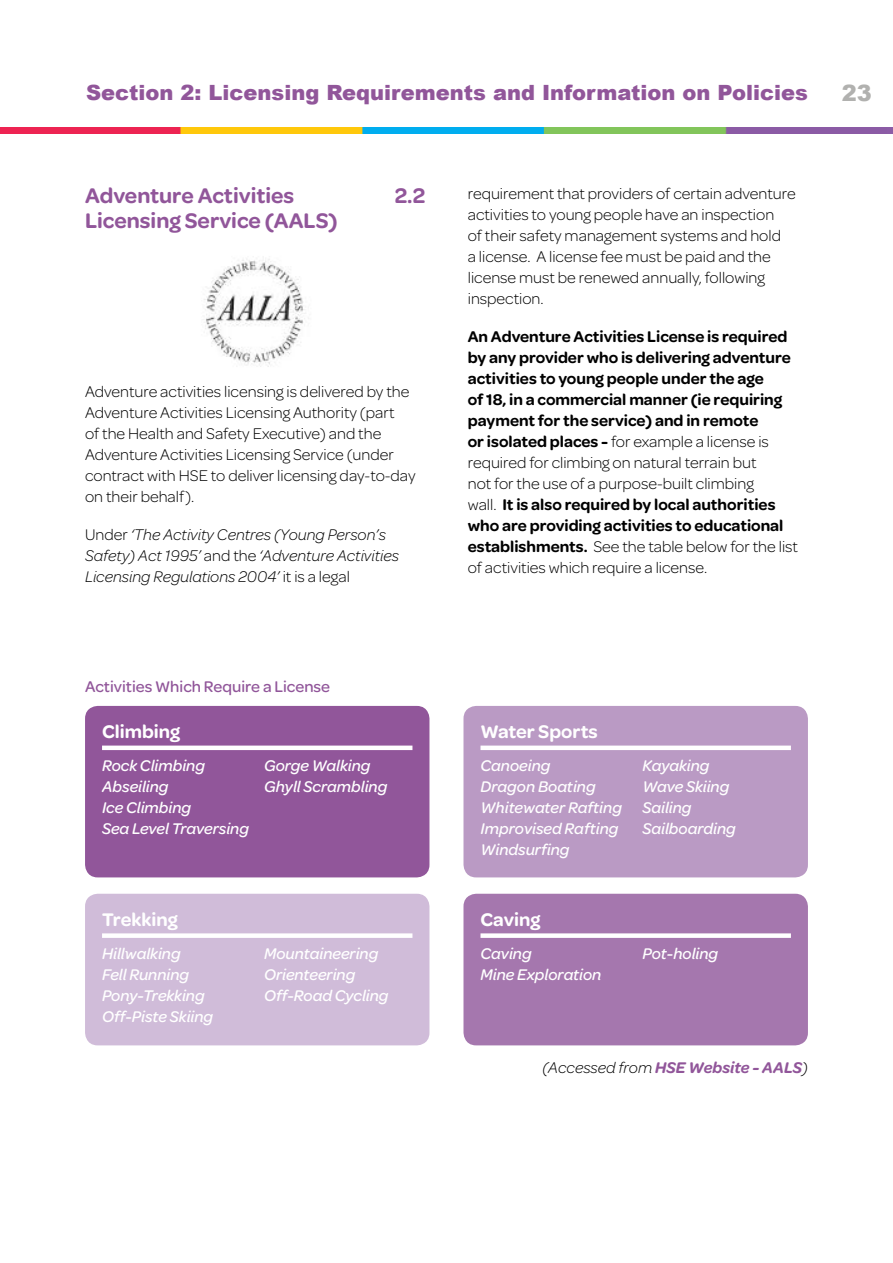
<style>
.page{position:relative;width:893px;height:1263px;background:#fff}
.page>*{position:absolute;margin:0;border:0;box-sizing:border-box;transform-origin:0 0}
.t1{font:600 22.5px "Omnes";color:#91569a}
.t2{font:900 22.5px "Arial";color:#b1b1af}
.t3{font:900 21px "Arial";color:#91569a}
.t4{font:600 19.5px "Omnes";color:#fff}
.t5{font:600 16.5px/21px "Omnes";color:#000}
.t6{font:300 16.5px/21px "Omnes";color:#000}
.t7{font:italic 500 16.5px/21px "Omnes";color:#fff}
.t8{font:italic 300 16.5px/21px "Omnes";color:#000}
.t9{font:500 16.5px "Omnes";color:#91569a}
.t10{font:italic 600 16.5px "Omnes";color:#91569a}
.s1{font-style:normal}
.s2{font-weight:300}
.s3{font-weight:300;color:#000}
</style>
<div class="page">
<img style="left:29px;top:128px;width:858px;height:6px">
<img style="left:1px;top:128px;width:28px;height:6px">
<svg style="left:887px;top:128px;width:6px;height:6px"></svg>
<img style="left:204px;top:259px;width:105px;height:108px">
<div style="left:85px;top:706px;width:344px;height:171px;background:#91569a;border-radius:13px"></div>
<div style="left:102px;top:745px;width:310px;height:5px;background:#fff"></div>
<div style="left:463px;top:706px;width:345px;height:171px;background:#ba9ac4;border-radius:13px"></div>
<div style="left:480px;top:745px;width:311px;height:5px;background:#fff"></div>
<div style="left:85px;top:894px;width:344px;height:151px;background:#d0bcd9;border-radius:13px"></div>
<div style="left:102px;top:933px;width:310px;height:5px;background:#fff"></div>
<div style="left:463px;top:894px;width:345px;height:151px;background:#a577ae;border-radius:13px"></div>
<div style="left:480px;top:933px;width:311px;height:5px;background:#fff"></div>
<p class="t3" style="left:86px;top:77px;width:723px">Section 2: Licensing Requirements and Information on Policies</p>
<h1 class="t2" style="left:842px;top:77px;width:32px">23</h1>
<h1 class="t1" style="left:85px;top:179px;width:211px">Adventure Activities</h1>
<h1 class="t1" style="left:395px;top:179px;width:32px">2.2</h1>
<h1 class="t1" style="left:85px;top:205px;width:254px">Licensing Service (AALS)</h1>
<p class="t6" style="left:85px;top:381px;width:332px">Adventure activities licensing is delivered by the Adventure Activities Licensing Authority (part<br>of the Health and Safety Executive) and the Adventure Activities Licensing Service (under contract with HSE to deliver licensing day-to-day on their behalf).</p>
<p class="t8" style="left:85px;top:524px;width:315px"><span class="s1">Under</span> ‘The Activity Centres (Young Person’s<br>Safety) Act 1995’ <span class="s1">and the</span> ‘Adventure Activities<br>Licensing Regulations 2004’ <span class="s1">it is a legal</span></p>
<p class="t9" style="left:85px;top:675px;width:247px">Activities Which Require a License</p>
<p class="t4" style="left:102px;top:718px;width:80px">Climbing</p>
<p class="t7" style="left:102px;top:754px;width:105px">Rock Climbing</p>
<p class="t7" style="left:264px;top:754px;width:108px">Gorge Walking</p>
<p class="t7" style="left:102px;top:775px;width:68px">Abseiling</p>
<p class="t7" style="left:264px;top:775px;width:125px">Ghyll Scrambling</p>
<p class="t7" style="left:102px;top:796px;width:148px">Ice Climbing<br>Sea Level Traversing</p>
<p class="t4" style="left:102px;top:905px;width:77px">Trekking</p>
<p class="t7" style="left:102px;top:942px;width:80px">Hillwalking</p>
<p class="t7" style="left:264px;top:942px;width:116px">Mountaineering</p>
<p class="t7" style="left:102px;top:963px;width:89px">Fell Running</p>
<p class="t7" style="left:264px;top:963px;width:93px">Orienteering</p>
<p class="t7" style="left:102px;top:984px;width:104px">Pony-Trekking</p>
<p class="t7" style="left:264px;top:984px;width:126px">Off-Road Cycling</p>
<p class="t7" style="left:102px;top:1005px;width:113px">Off-Piste Skiing</p>
<p class="t6" style="left:468px;top:182px;width:329px">requirement that providers of certain adventure activities to young people have an inspection<br>of their safety management systems and hold<br>a license. A license fee must be paid and the license must be renewed annually, following inspection.</p>
<p class="t5" style="left:468px;top:325px;width:332px">An Adventure Activities License is required by any provider who is delivering adventure activities to young people under the age<br>of 18, in a commercial manner (ie requiring payment for the service) and in remote<br>or isolated places - <span class="s2">for example a license is required for climbing on natural terrain but<br>not for the use of a purpose-built climbing<br>wall.</span> It is also required by local authorities who are providing activities to educational establishments. <span class="s2">See the table below for the list of activities which require a license.</span></p>
<p class="t4" style="left:480px;top:718px;width:119px">Water Sports</p>
<p class="t7" style="left:480px;top:754px;width:71px">Canoeing</p>
<p class="t7" style="left:642px;top:754px;width:69px">Kayaking</p>
<p class="t7" style="left:480px;top:775px;width:117px">Dragon Boating</p>
<p class="t7" style="left:480px;top:775px;width:250px;text-indent:162px">Wave Skiing<br>Whitewater Rafting Sailing<br>Improvised Rafting</p>
<p class="t7" style="left:642px;top:817px;width:95px">Sailboarding</p>
<p class="t7" style="left:480px;top:838px;width:91px">Windsurfing</p>
<p class="t4" style="left:480px;top:905px;width:61px">Caving</p>
<p class="t7" style="left:480px;top:942px;width:53px">Caving</p>
<p class="t7" style="left:642px;top:942px;width:77px">Pot-holing</p>
<p class="t7" style="left:480px;top:963px;width:122px">Mine Exploration</p>
<p class="t10" style="left:542px;top:1056px;width:267px"><span class="s3">(Accessed from</span> HSE Website - AALS<span class="s3">)</span></p>
</div>
